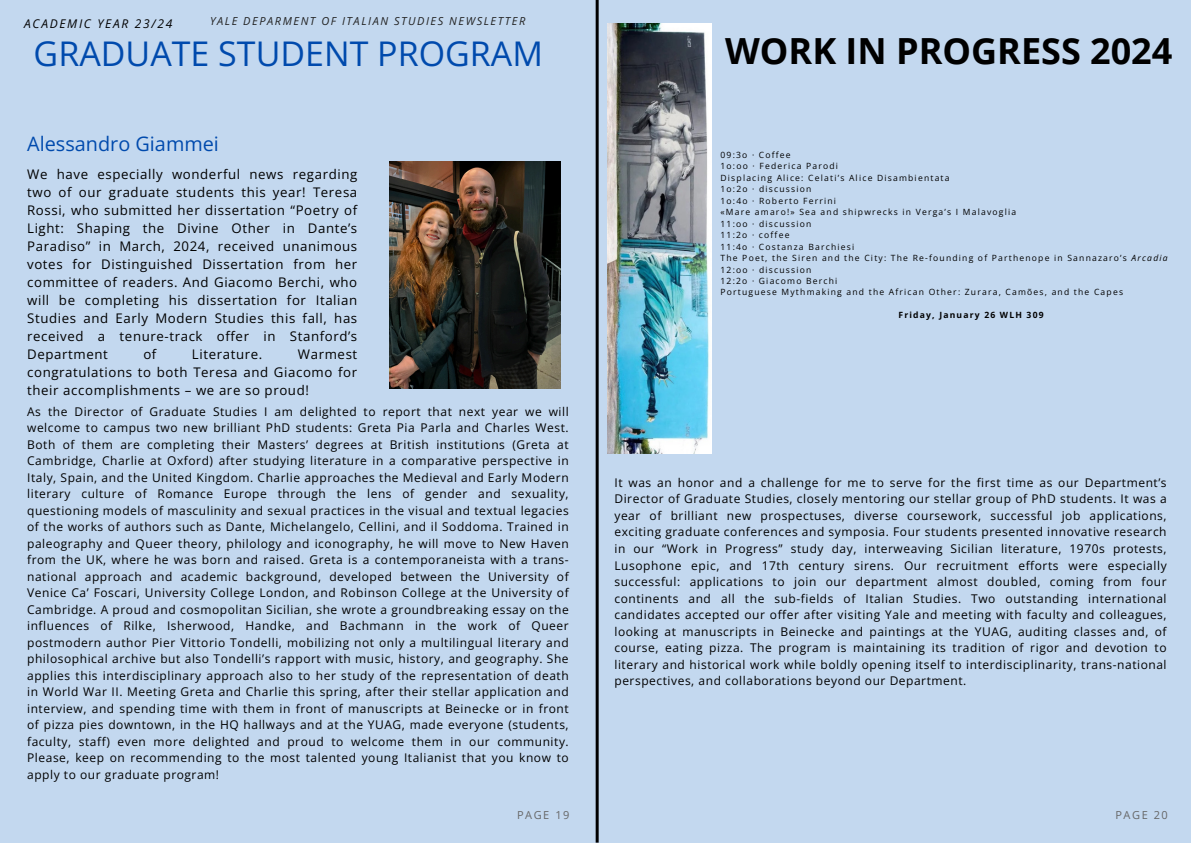
<style>
.page{position:relative;width:1191px;height:843px;background:#fff}
.page>*{position:absolute;margin:0;border:0;box-sizing:border-box;transform-origin:0 0}
.t1{font:700 36px "Open Sans";color:#000}
.t2{font:34px "Open Sans";color:#004aad}
.t3{font:19.9px "Open Sans";color:#004aad}
.t4{font:13.3px/18px "Open Sans";letter-spacing:.045em;color:#000;text-align:justify}
.t5{font:12px/16.5px "Open Sans";letter-spacing:.045em;color:#000;text-align:justify}
.t6{font:italic 12px "Open Sans";letter-spacing:.14em;color:#000}
.t7{font:italic 11px "Open Sans";letter-spacing:.14em;color:#222}
.t8{font:11px "Open Sans";letter-spacing:.14em;color:#666}
.t9{font:8.6px "Open Sans";letter-spacing:.14em;color:#000}
.t10{font:700 8.6px "Open Sans";letter-spacing:.14em;color:#000}
.s1{font-style:italic}
</style>
<div class="page">
<div style="left:0;top:0;width:1190px;height:842px;background:#c3d8ef"></div>
<hr style="left:595px;top:0;width:3px;height:842px;background:#000">
<img style="left:389px;top:161px;width:171px;height:227px">
<img style="left:607px;top:24px;width:104px;height:429px">
<h5 class="t6" style="left:24px;top:15px;width:150px">ACADEMIC YEAR 23/24</h5>
<h4 class="t7" style="left:210px;top:13px;width:317px">YALE DEPARMENT OF ITALIAN STUDIES NEWSLETTER</h4>
<h5 class="t2" style="left:34px;top:29px;width:511px">GRADUATE STUDENT PROGRAM</h5>
<h6 class="t3" style="left:27px;top:130px;width:193px">Alessandro Giammei</h6>
<p class="t4" style="left:27px;top:165px;width:331px">We have especially wonderful news regarding two of our graduate students this year! Teresa Rossi, who submitted her dissertation “Poetry of Light: Shaping the Divine Other in Dante’s Paradiso” in March, 2024, received unanimous votes for Distinguished Dissertation from her committee of readers. And Giacomo Berchi, who will be completing his dissertation for Italian Studies and Early Modern Studies this fall, has received a tenure-track offer in Stanford’s Department</p>
<p class="t4" style="left:143px;top:345px;width:15px">of</p>
<p class="t4" style="left:192px;top:345px;width:72px">Literature.</p>
<p class="t4" style="left:27px;top:345px;width:331px;text-indent:271px">Warmest congratulations to both Teresa and Giacomo for their accomplishments – we are so proud!</p>
<p class="t5" style="left:27px;top:402px;width:543px">As the Director of Graduate Studies I am delighted to report that next year we will welcome to campus two new brilliant PhD students: Greta Pia Parla and Charles West.<br>Both of them are completing their Masters’ degrees at British institutions (Greta at Cambridge, Charlie at Oxford) after studying literature in a comparative perspective in Italy, Spain, and the United Kingdom. Charlie approaches the Medieval and Early Modern literary culture of Romance Europe through the lens of gender and sexuality, questioning models of masculinity and sexual practices in the visual and textual legacies of the works of authors such as Dante, Michelangelo, Cellini, and il Soddoma. Trained in paleography and Queer theory, philology and iconography, he will move to New Haven from the UK, where he was born and raised. Greta is a contemporaneista with a trans&shy;national approach and academic background, developed between the University of Venice Ca’ Foscari, University College London, and Robinson College at the University of Cambridge. A proud and cosmopolitan Sicilian, she wrote a groundbreaking essay on the influences of Rilke, Isherwood, Handke, and Bachmann in the work of Queer postmodern author Pier Vittorio Tondelli, mobilizing not only a multilingual literary and philosophical archive but also Tondelli’s rapport with music, history, and geography. She applies this interdisciplinary approach also to her study of the representation of death in World War II. Meeting Greta and Charlie this spring, after their stellar application and interview, and spending time with them in front of manuscripts at Beinecke or in front of pizza pies downtown, in the HQ hallways and at the YUAG, made everyone (students, faculty, staff) even more delighted and proud to welcome them in our community.<br>Please, keep on recommending to the most talented young Italianist that you know to apply to our graduate program!</p>
<h6 class="t1" style="left:725px;top:26px;width:448px">WORK IN PROGRESS 2024</h6>
<p class="t9" style="left:720px;top:149px;width:72px">09:3o · Coffee</p>
<p class="t9" style="left:720px;top:160px;width:119px">1o:oo · Federica Parodi</p>
<p class="t9" style="left:720px;top:171px;width:230px">Displacing Alice: Celati’s Alice Disambientata</p>
<p class="t9" style="left:720px;top:183px;width:92px">1o:2o · discussion</p>
<p class="t9" style="left:720px;top:194px;width:117px">1o:4o · Roberto Ferrini</p>
<p class="t9" style="left:720px;top:206px;width:297px">«Mare amaro!» Sea and shipwrecks in Verga’s I Malavoglia</p>
<p class="t9" style="left:720px;top:217px;width:92px">11:oo · discussion</p>
<p class="t9" style="left:720px;top:229px;width:70px">11:2o · coffee</p>
<p class="t9" style="left:720px;top:240px;width:135px">11:4o · Costanza Barchiesi</p>
<p class="t9" style="left:720px;top:252px;width:448px">The Poet, the Siren and the City: The Re-founding of Parthenope in Sannazaro’s <span class="s1">Arcadia</span></p>
<p class="t9" style="left:720px;top:263px;width:92px">12:oo · discussion</p>
<p class="t9" style="left:720px;top:275px;width:118px">12:2o · Giacomo Berchi</p>
<p class="t9" style="left:720px;top:286px;width:404px">Portuguese Mythmaking and the African Other: Zurara, Camões, and the Capes</p>
<p class="t10" style="left:898px;top:309px;width:147px">Friday, January 26 WLH 309</p>
<p class="t5" style="left:614px;top:474px;width:553px">It was an honor and a challenge for me to serve for the first time as our Department’s Director of Graduate Studies, closely mentoring our stellar group of PhD students. It was a year of brilliant new prospectuses, diverse coursework, successful job applications, exciting graduate conferences and symposia. Four students presented innovative research in our “Work in Progress” study day, interweaving Sicilian literature, 1970s protests, Lusophone epic, and 17th century sirens. Our recruitment efforts were especially successful: applications to join our department almost doubled, coming from four continents and all the sub-fields of Italian Studies. Two outstanding international candidates accepted our offer after visiting Yale and meeting with faculty and colleagues, looking at manuscripts in Beinecke and paintings at the YUAG, auditing classes and, of course, eating pizza. The program is maintaining its tradition of rigor and devotion to literary and historical work while boldly opening itself to interdisciplinarity, trans-national perspectives, and collaborations beyond our Department.</p>
<h2 class="t8" style="left:517px;top:806px;width:54px">PAGE 19</h2>
<h3 class="t8" style="left:1115px;top:806px;width:54px">PAGE 20</h3>
</div>
